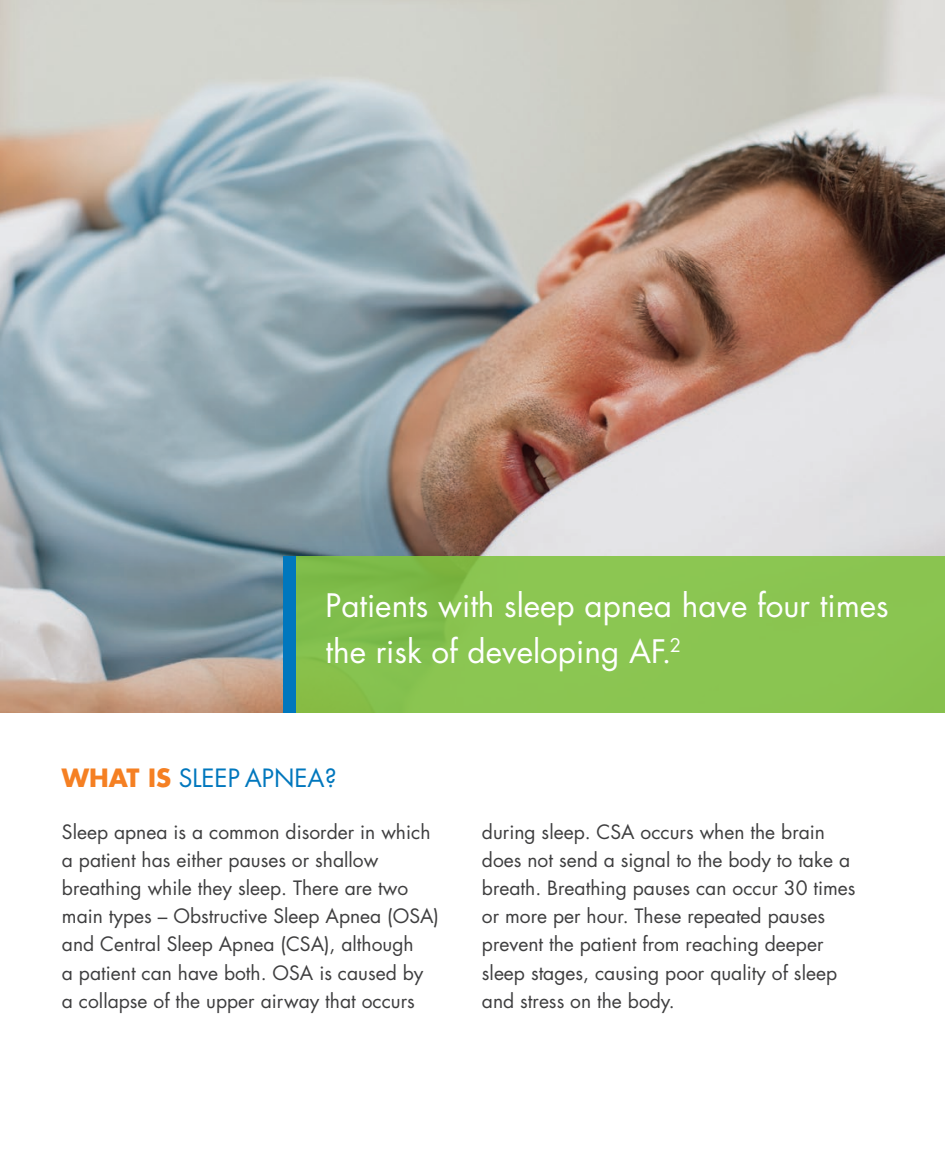
<style>
.page{position:relative;width:945px;height:1166px;background:#fff}
.page>*{position:absolute;margin:0;border:0;box-sizing:border-box;transform-origin:0 0}
.t1{font:31.5px/45.5px "Futura Std";color:#fff}
.t2{font:24.5px "Futura Std";color:#0077bd}
.t3{font:19.25px/28px "Futura Std";color:#3e3e3f}
.s1{font-weight:700;color:#f58023}
</style>
<div class="page">
<img style="left:0;top:0;width:945px;height:713px">
<div style="left:292px;top:556px;width:653px;height:157px;background:linear-gradient(to right,#84c04c,#8dc753)"></div>
<div style="left:284px;top:556px;width:12px;height:157px;background:#0077bd"></div>
<p class="t1" style="left:326px;top:583px;width:565px">Patients with sleep apnea have four times the risk of developing AF.<sup>2</sup></p>
<p class="t2" style="left:62px;top:762px;width:276px"><span class="s1">WHAT IS</span> SLEEP APNEA?</p>
<p class="t3" style="left:62px;top:818px;width:379px">Sleep apnea is a common disorder in which a patient has either pauses or shallow breathing while they sleep. There are two main types – Obstructive Sleep Apnea (OSA) and Central Sleep Apnea (CSA), although<br>a patient can have both. OSA is caused by a collapse of the upper airway that occurs</p>
<p class="t3" style="left:482px;top:818px;width:375px">during sleep. CSA occurs when the brain does not send a signal to the body to take a breath. Breathing pauses can occur 30 times or more per hour. These repeated pauses prevent the patient from reaching deeper sleep stages, causing poor quality of sleep and stress on the body.</p>
</div>
